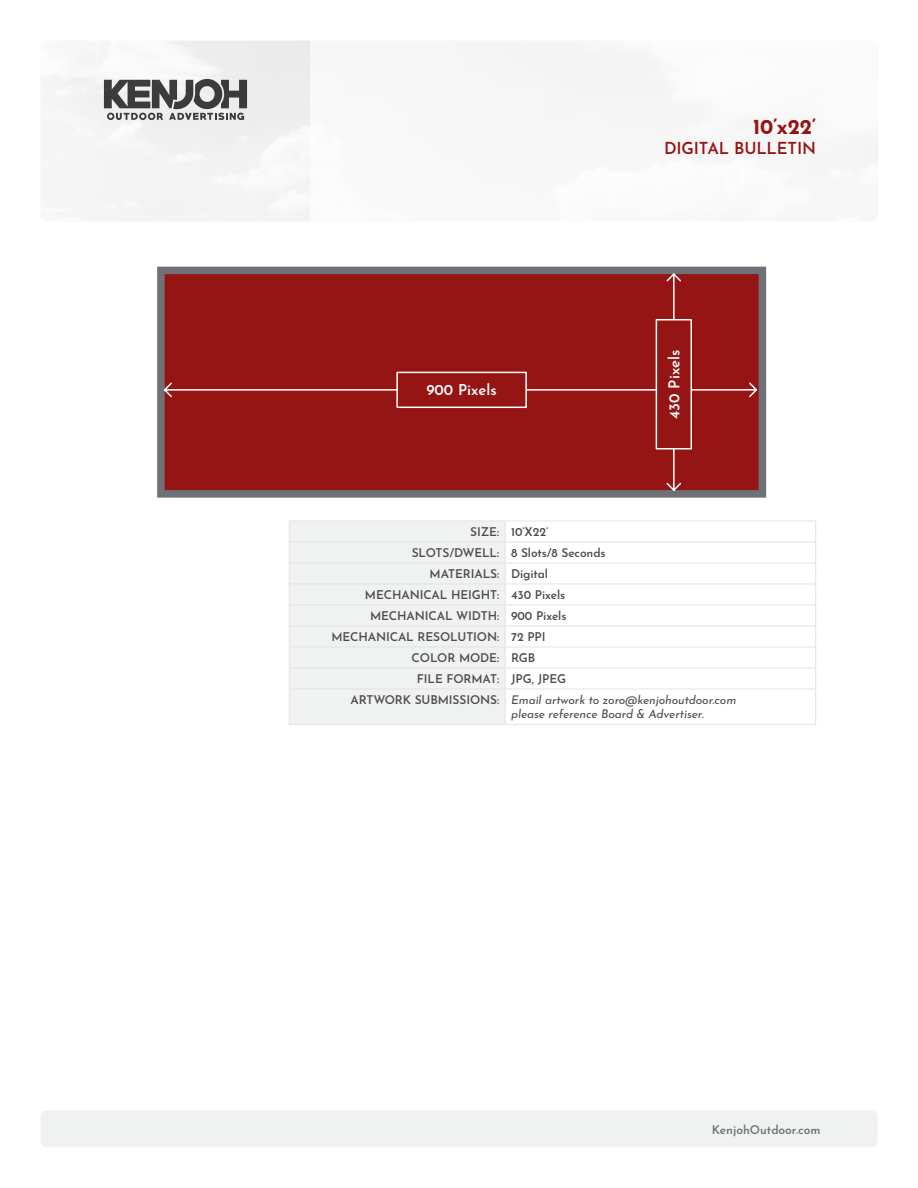
<style>
.page{position:relative;width:918px;height:1188px;background:#fff}
.page>*{position:absolute;margin:0;border:0;box-sizing:border-box;transform-origin:0 0}
.t1{font:700 21px "Josefin Sans";color:#951414}
.t2{font:600 16.5px "Josefin Sans";letter-spacing:-.01em;color:#951414}
.t3{font:600 15px "Josefin Sans";color:#fff}
.t4{font:600 12px "Josefin Sans";letter-spacing:-.01em;color:#4d4d4f}
.t5{font:italic 12px "Josefin Sans";letter-spacing:-.01em;color:#4d4d4f}
.t6{font:600 12px "Josefin Sans";color:#6e7277}
.s1{font-weight:600;font-style:normal}
</style>
<div class="page">
<div style="left:310px;top:40px;width:568px;height:182px;background:#f7f7f7"></div>
<svg style="left:104px;top:79px;width:143px;height:41px"></svg>
<div style="left:40px;top:1110px;width:838px;height:37px;background:#f0f1f1;border-radius:7px"></div>
<div style="left:290px;top:522px;width:215px;height:202px;background:#f0f1f1"></div>
<hr style="left:289px;top:521px;width:216px;height:1px;background:#e2e3e4">
<hr style="left:505px;top:521px;width:311px;height:1px;background:#e2e3e4">
<hr style="left:289px;top:542px;width:216px;height:1px;background:#e2e3e4">
<hr style="left:505px;top:542px;width:311px;height:1px;background:#e2e3e4">
<hr style="left:289px;top:563px;width:216px;height:1px;background:#e2e3e4">
<hr style="left:505px;top:563px;width:311px;height:1px;background:#e2e3e4">
<hr style="left:289px;top:584px;width:216px;height:1px;background:#e2e3e4">
<hr style="left:505px;top:584px;width:311px;height:1px;background:#e2e3e4">
<hr style="left:289px;top:605px;width:216px;height:1px;background:#e2e3e4">
<hr style="left:505px;top:605px;width:311px;height:1px;background:#e2e3e4">
<hr style="left:289px;top:626px;width:216px;height:1px;background:#e2e3e4">
<hr style="left:505px;top:626px;width:311px;height:1px;background:#e2e3e4">
<hr style="left:289px;top:647px;width:216px;height:1px;background:#e2e3e4">
<hr style="left:505px;top:647px;width:311px;height:1px;background:#e2e3e4">
<hr style="left:289px;top:668px;width:216px;height:1px;background:#e2e3e4">
<svg style="left:289px;top:522px;width:1px;height:167px"></svg>
<hr style="left:505px;top:668px;width:311px;height:1px;background:#e2e3e4">
<svg style="left:505px;top:522px;width:1px;height:167px"></svg>
<svg style="left:815px;top:522px;width:1px;height:167px"></svg>
<hr style="left:289px;top:689px;width:216px;height:1px;background:#e2e3e4">
<hr style="left:289px;top:689px;width:1px;height:35px;background:#e2e3e4">
<hr style="left:505px;top:689px;width:311px;height:1px;background:#e2e3e4">
<hr style="left:505px;top:689px;width:1px;height:35px;background:#e2e3e4">
<hr style="left:815px;top:689px;width:1px;height:35px;background:#e2e3e4">
<hr style="left:289px;top:724px;width:216px;height:1px;background:#e2e3e4">
<hr style="left:505px;top:724px;width:311px;height:1px;background:#e2e3e4">
<div style="left:157px;top:267px;width:609px;height:231px;background:#6e7277"></div>
<div style="left:163px;top:272px;width:595px;height:220px;background:#951414"></div>
<div style="left:656px;top:319px;width:36px;height:131px;background:#951414;border:2px solid #fff"></div>
<p class="t3" style="left:426px;top:377px;width:72px">900 Pixels</p>
<h1 class="t1" style="left:753px;top:108px;width:64px">10’x22’</h1>
<h2 class="t2" style="left:664px;top:134px;width:153px">DIGITAL BULLETIN</h2>
<p class="t3" style="left:661px;top:419px;width:71px;rotate:-90deg">430 Pixels</p>
<p class="t4" style="left:470px;top:522px;width:80px">SIZE: 10’X22’</p>
<p class="t4" style="left:412px;top:543px;width:195px">SLOTS/DWELL: 8 Slots/8 Seconds</p>
<p class="t4" style="left:430px;top:564px;width:120px">MATERIALS: Digital</p>
<p class="t4" style="left:365px;top:585px;width:202px">MECHANICAL HEIGHT: 430 Pixels</p>
<p class="t4" style="left:370px;top:606px;width:198px">MECHANICAL WIDTH: 900 Pixels</p>
<p class="t4" style="left:331px;top:627px;width:216px">MECHANICAL RESOLUTION: 72 PPI</p>
<p class="t4" style="left:412px;top:648px;width:125px">COLOR MODE: RGB</p>
<p class="t4" style="left:417px;top:669px;width:151px">FILE FORMAT: JPG, JPEG</p>
<p class="t5" style="left:351px;top:690px;width:387px"><span class="s1">ARTWORK SUBMISSIONS:</span> Email artwork to zoro@kenjohoutdoor.com</p>
<p class="t5" style="left:511px;top:704px;width:194px">please reference Board &amp; Advertiser.</p>
<p class="t6" style="left:712px;top:1120px;width:110px">KenjohOutdoor.com</p>
</div>
